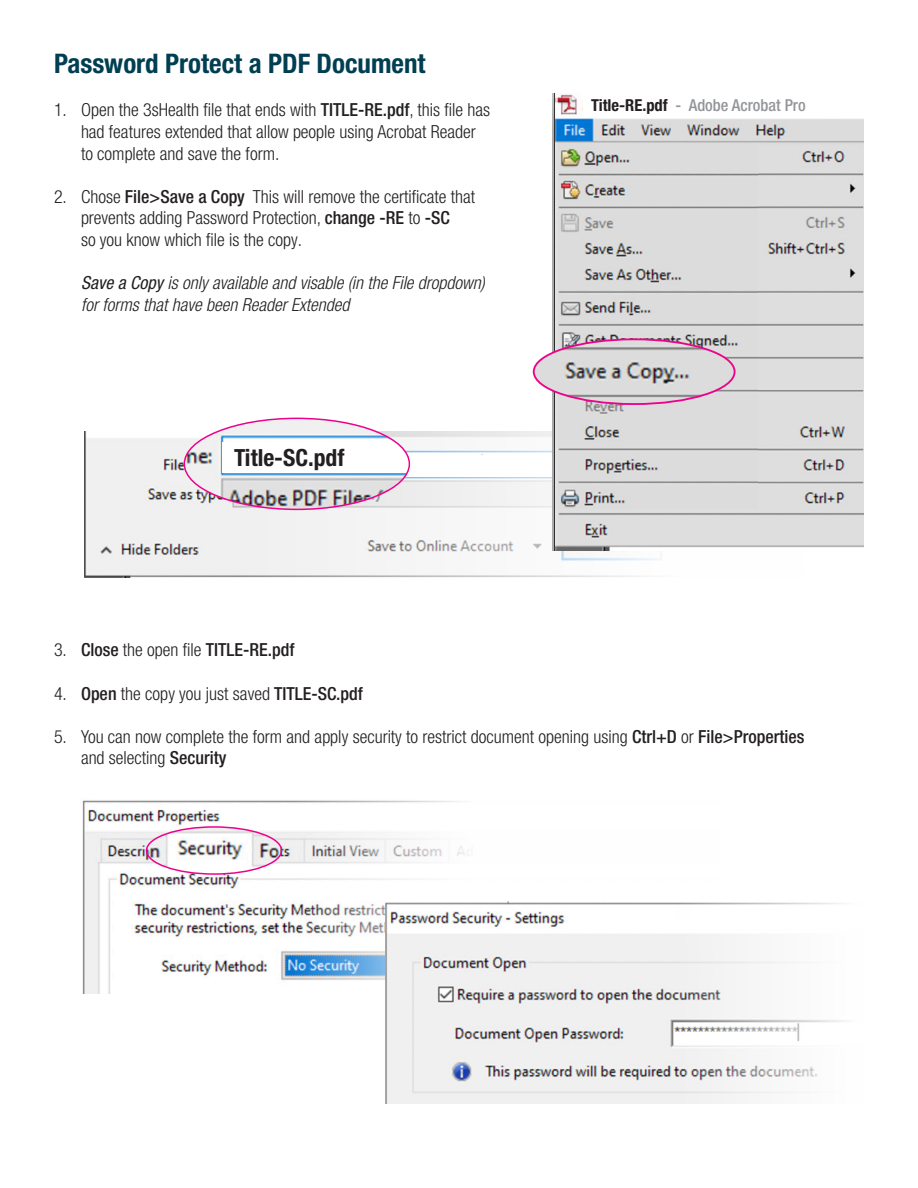
<style>
.page{position:relative;width:918px;height:1188px;background:#fff}
.page>*{position:absolute;margin:0;border:0;box-sizing:border-box;transform-origin:0 0}
.t1{font:700 condensed 27px "Helvetica Neue LT Pro";color:#003e52}
.t2{font:700 condensed 23.7px "Helvetica Neue LT Pro";color:#231f20}
.t3{font:300 condensed 18px/21.6px "Helvetica Neue LT Pro";color:#231f20}
.t4{font:italic 300 condensed 18px/21.6px "Helvetica Neue LT Pro";color:#231f20}
.t5{font:500 condensed 18px "Helvetica Neue LT Pro";color:#231f20}
.t6{font:500 condensed 16.5px "Helvetica Neue LT Pro";color:#939598}
.t7{font:700 condensed 16.5px "Helvetica Neue LT Pro";color:#231f20}
.s1{font-weight:500}
.s2{font-weight:400}
.s3{font-weight:700;color:#231f20}
.s4{font-weight:300}
</style>
<div class="page">
<img style="left:85px;top:431px;width:577px;height:147px">
<div style="left:234px;top:455px;width:382px;height:21px;background:#fff"></div>
<img style="left:184px;top:418px;width:225px;height:91px">
<div style="left:223px;top:442px;width:186px;height:31px;background:#fff"></div>
<div style="left:184px;top:418px;width:226px;height:92px;border:2px solid #ed028c;border-radius:50%"></div>
<img style="left:82px;top:800px;width:427px;height:194px">
<img style="left:147px;top:827px;width:135px;height:47px">
<div style="left:146px;top:826px;width:136px;height:49px;border:2px solid #ed028c;border-radius:50%"></div>
<img style="left:385px;top:902px;width:460px;height:201px">
<img style="left:553px;top:94px;width:311px;height:415px">
<div style="left:583px;top:94px;width:281px;height:23px;background:#fff"></div>
<img style="left:534px;top:339px;width:201px;height:65px">
<div style="left:533px;top:338px;width:203px;height:67px;border:2px solid #ed028c;border-radius:50%"></div>
<img style="left:553px;top:509px;width:311px;height:42px">
<img style="left:759px;top:146px;width:105px;height:363px">
<p class="t1" style="left:54px;top:48px;width:373px">Password Protect a PDF Document</p>
<p class="t3" style="left:81px;top:99px;width:411px;text-indent:-27px">1. Open the 3sHealth file that ends with <span class="s1">TITLE-RE.pdf</span>, this file has had features extended that allow people using Acrobat Reader to complete and save the form.</p>
<p class="t3" style="left:81px;top:186px;width:396px;text-indent:-27px">2. Chose <span class="s1">File&gt;Save a Copy</span> This will remove the certificate that prevents adding Password Protection, <span class="s1">change -RE</span> to <span class="s1">-SC<br></span>so you know which file is the copy.</p>
<p class="t4" style="left:81px;top:272px;width:405px"><span class="s2">Save a Copy</span> is only available and visable (in the File dropdown) for forms that have been Reader Extended</p>
<p class="t2" style="left:234px;top:443px;width:112px">Title-SC.pdf</p>
<p class="t7" style="left:242px;top:456px;width:78px">Title-SC.pdf</p>
<p class="t6" style="left:591px;top:95px;width:216px"><span class="s3">Title-RE.pdf</span> - Adobe Acrobat Pro</p>
<p class="t5" style="left:54px;top:639px;width:242px"><span class="s4">3.</span> Close <span class="s4">the open file</span> TITLE-RE.pdf</p>
<p class="t3" style="left:54px;top:682px;width:310px">4. <span class="s1">Open</span> the copy you just saved <span class="s1">TITLE-SC.pdf</span></p>
<p class="t3" style="left:81px;top:726px;width:725px;text-indent:-27px">5. You can now complete the form and apply security to restrict document opening using <span class="s1">Ctrl+D</span> or <span class="s1">File&gt;Properties </span>and selecting <span class="s1">Security</span></p>
</div>
